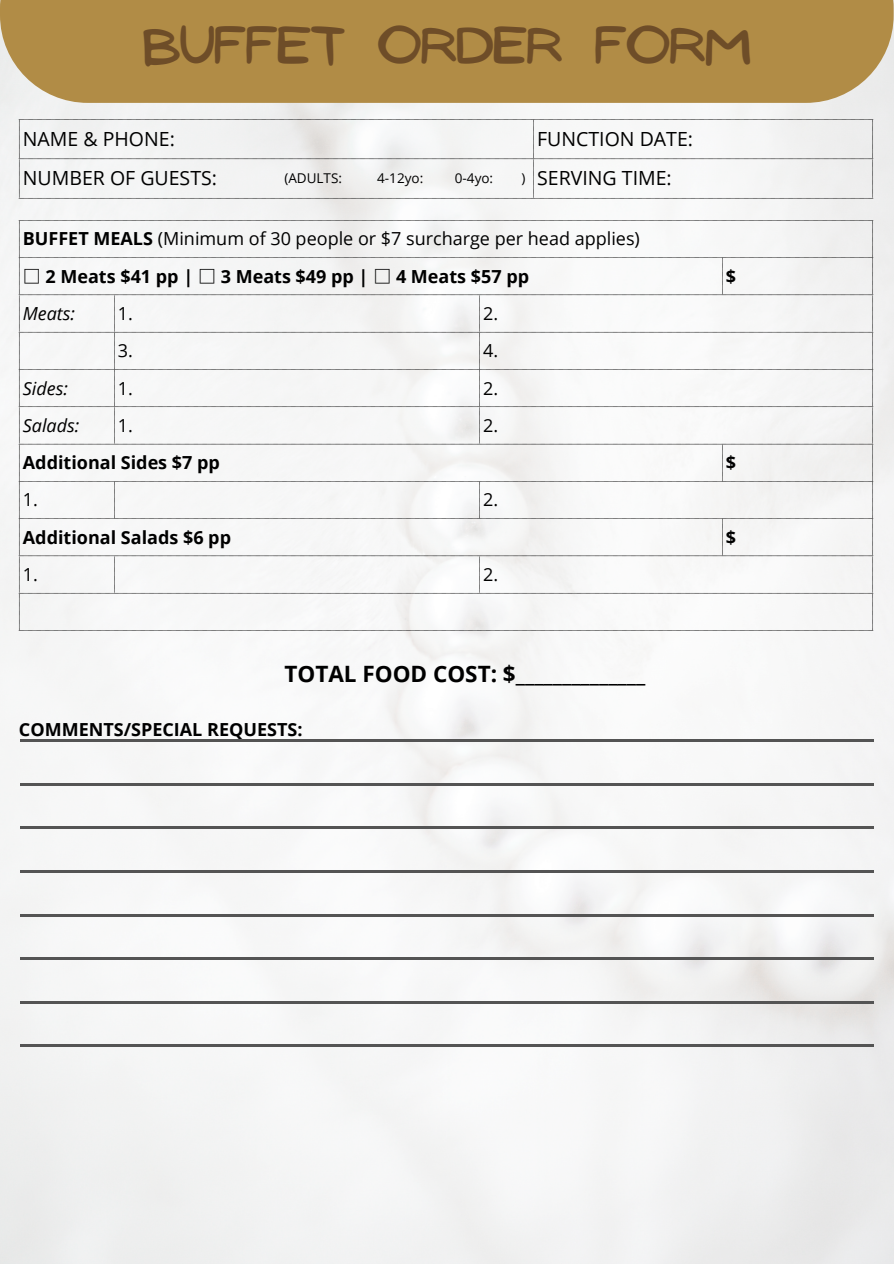
<style>
.page{position:relative;width:894px;height:1264px;background:#fff}
.page>*{position:absolute;margin:0;border:0;box-sizing:border-box;transform-origin:0 0}
.t1{font:46.5px "NF Ananias Bold";color:#6e4d28}
.t2{font:700 22.5px "Open Sans";color:#000}
.t3{font:19.5px "Open Sans";color:#000}
.t4{font:700 18px "Open Sans";color:#000}
.t5{font:18px "Open Sans";color:#000}
.t6{font:italic 18px "Open Sans";color:#000}
.t7{font:13.5px "Open Sans";color:#000}
.s1{font-weight:700}
.s2{font-family:"Noto Sans CJ Ksc"}
</style>
<div class="page">
<img style="left:0;top:103px;width:893px;height:1160px">
<div style="left:0;top:0;width:893px;height:103px;background:#b18c46"></div>
<svg style="left:19px;top:119px;width:853px;height:79px"></svg>
<svg style="left:19px;top:220px;width:95px;height:410px"></svg>
<div style="left:115px;top:220px;width:364px;height:410px;background:#f6f6f6"></div>
<svg style="left:480px;top:220px;width:242px;height:410px"></svg>
<div style="left:723px;top:220px;width:149px;height:410px;background:#f5f5f5"></div>
<hr style="left:20px;top:739px;width:853px;height:3px;background:#545454">
<hr style="left:20px;top:783px;width:853px;height:2px;background:#545454">
<hr style="left:20px;top:826px;width:853px;height:3px;background:#545454">
<hr style="left:20px;top:870px;width:853px;height:2px;background:#545454">
<hr style="left:20px;top:913px;width:853px;height:3px;background:#545454">
<hr style="left:20px;top:957px;width:853px;height:3px;background:#545454">
<hr style="left:20px;top:1000px;width:853px;height:3px;background:#545454">
<hr style="left:20px;top:1044px;width:853px;height:3px;background:#545454">
<h1 class="t1" style="left:143px;top:20px;width:608px">BUFFET ORDER FORM</h1>
<p class="t3" style="left:23px;top:125px;width:153px">NAME &amp; PHONE:</p>
<p class="t3" style="left:537px;top:125px;width:157px">FUNCTION DATE:</p>
<p class="t3" style="left:23px;top:164px;width:195px">NUMBER OF GUESTS:</p>
<p class="t3" style="left:537px;top:164px;width:136px">SERVING TIME:</p>
<h3 class="t7" style="left:284px;top:169px;width:59px">(ADULTS:</h3>
<h3 class="t7" style="left:377px;top:169px;width:47px">4-12yo:</h3>
<h3 class="t7" style="left:455px;top:169px;width:40px">0-4yo:</h3>
<h3 class="t7" style="left:521px;top:169px;width:5px">)</h3>
<p class="t5" style="left:23px;top:226px;width:618px"><span class="s1">BUFFET MEALS</span> (Minimum of 30 people or $7 surcharge per head applies)</p>
<p class="t4" style="left:23px;top:263px;width:507px"><span class="s2">□</span> 2 Meats $41 pp | <span class="s2">□</span> 3 Meats $49 pp | <span class="s2">□</span> 4 Meats $57 pp</p>
<p class="t4" style="left:725px;top:263px;width:12px">$</p>
<p class="t6" style="left:23px;top:301px;width:54px">Meats:</p>
<p class="t5" style="left:118px;top:301px;width:17px">1.</p>
<p class="t5" style="left:483px;top:301px;width:17px">2.</p>
<p class="t5" style="left:118px;top:338px;width:17px">3.</p>
<p class="t5" style="left:483px;top:338px;width:17px">4.</p>
<p class="t6" style="left:23px;top:375px;width:47px">Sides:</p>
<p class="t5" style="left:118px;top:375px;width:17px">1.</p>
<p class="t5" style="left:483px;top:375px;width:17px">2.</p>
<p class="t6" style="left:23px;top:412px;width:58px">Salads:</p>
<p class="t5" style="left:118px;top:412px;width:17px">1.</p>
<p class="t5" style="left:483px;top:412px;width:17px">2.</p>
<p class="t4" style="left:23px;top:450px;width:198px">Additional Sides $7 pp</p>
<p class="t4" style="left:725px;top:450px;width:12px">$</p>
<p class="t5" style="left:23px;top:487px;width:17px">1.</p>
<p class="t5" style="left:483px;top:487px;width:17px">2.</p>
<p class="t4" style="left:23px;top:524px;width:209px">Additional Salads $6 pp</p>
<p class="t4" style="left:725px;top:524px;width:12px">$</p>
<p class="t5" style="left:23px;top:561px;width:17px">1.</p>
<p class="t5" style="left:483px;top:561px;width:17px">2.</p>
<p class="t2" style="left:284px;top:658px;width:362px">TOTAL FOOD COST: $______________</p>
<h2 class="t4" style="left:19px;top:716px;width:285px">COMMENTS/SPECIAL REQUESTS:</h2>
</div>
